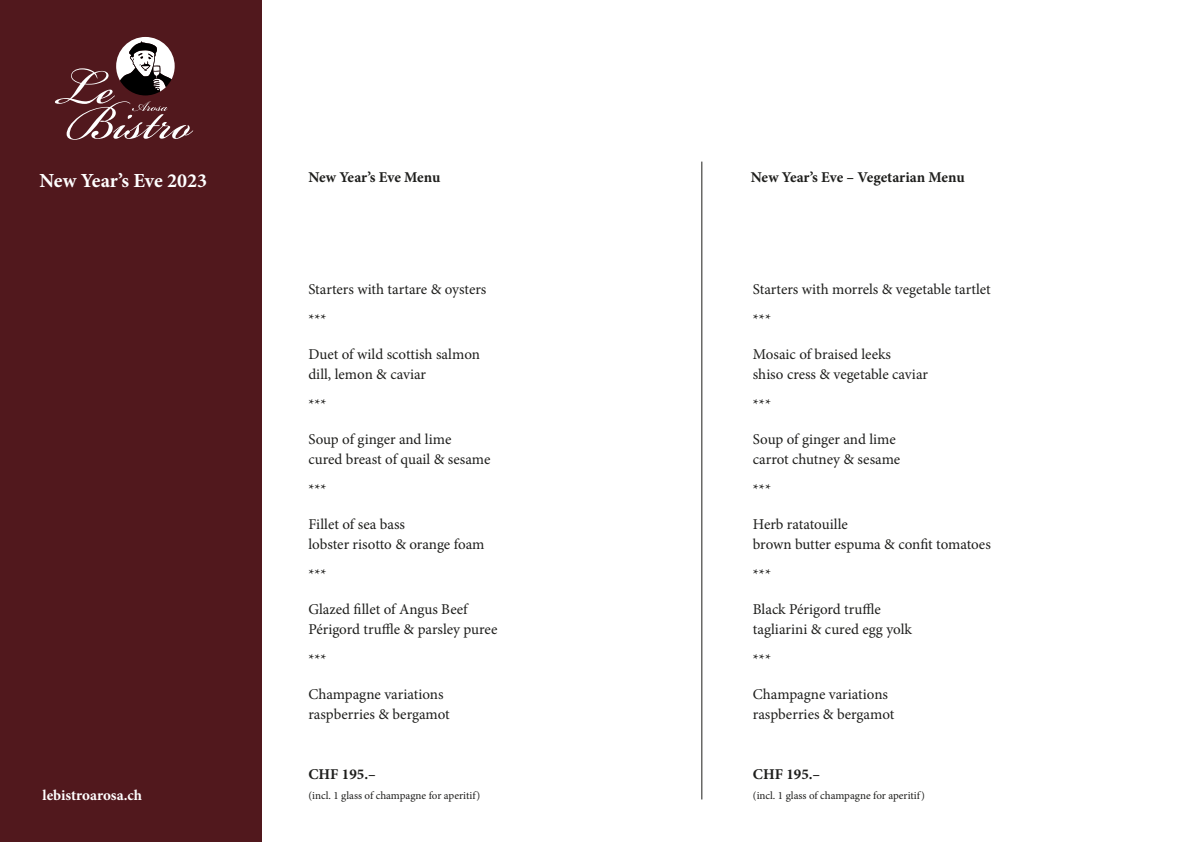
<style>
.page{position:relative;width:1191px;height:842px;background:#fff}
.page>*{position:absolute;margin:0;border:0;box-sizing:border-box;transform-origin:0 0}
.t1{font:700 20px "Minion Pro";color:#fff}
.t2{font:15px/20px "Minion Pro";color:#1e1e1c}
.t3{font:700 15px "Minion Pro";letter-spacing:-.005em;color:#1e1e1c}
.t4{font:700 15px "Minion Pro";letter-spacing:-.005em;color:#fff}
.t5{font:11px "Minion Pro";letter-spacing:-.005em;color:#1e1e1c}
</style>
<div class="page">
<div style="left:0;top:0;width:261px;height:842px;background:#51181d"></div>
<hr style="left:701px;top:162px;width:1px;height:637px;background:#1e1e1c">
<svg style="left:55px;top:37px;width:138px;height:103px"></svg>
<h1 class="t1" style="left:39px;top:167px;width:169px">New Year’s Eve 2023</h1>
<p class="t3" style="left:308px;top:167px;width:133px">New Year’s Eve Menu</p>
<p class="t3" style="left:750px;top:167px;width:215px">New Year’s Eve – Vegetarian Menu</p>
<p class="t2" style="left:308px;top:275px;width:179px;line-height:30px">Starters with tartare &amp; oysters ***</p>
<p class="t2" style="left:308px;top:345px;width:173px">Duet of wild scottish salmon dill, lemon &amp; caviar</p>
<p class="t2" style="left:308px;top:395px;width:20px">***</p>
<p class="t2" style="left:308px;top:430px;width:184px">Soup of ginger and lime<br>cured breast of quail &amp; sesame</p>
<p class="t2" style="left:308px;top:480px;width:20px">***</p>
<p class="t2" style="left:308px;top:515px;width:178px">Fillet of sea bass<br>lobster risotto &amp; orange foam</p>
<p class="t2" style="left:308px;top:565px;width:20px">***</p>
<p class="t2" style="left:308px;top:600px;width:191px">Glazed fillet of Angus Beef<br>Périgord truffle &amp; parsley puree</p>
<p class="t2" style="left:308px;top:650px;width:20px">***</p>
<p class="t2" style="left:308px;top:685px;width:143px">Champagne variations raspberries &amp; bergamot</p>
<p class="t2" style="left:753px;top:275px;width:239px;line-height:30px">Starters with morrels &amp; vegetable tartlet ***</p>
<p class="t2" style="left:753px;top:345px;width:177px">Mosaic of braised leeks<br>shiso cress &amp; vegetable caviar</p>
<p class="t2" style="left:753px;top:395px;width:20px">***</p>
<p class="t2" style="left:753px;top:430px;width:149px">Soup of ginger and lime carrot chutney &amp; sesame</p>
<p class="t2" style="left:753px;top:480px;width:20px">***</p>
<p class="t2" style="left:753px;top:515px;width:239px">Herb ratatouille<br>brown butter espuma &amp; confit tomatoes</p>
<p class="t2" style="left:753px;top:565px;width:20px">***</p>
<p class="t2" style="left:753px;top:600px;width:161px">Black Périgord truffle tagliarini &amp; cured egg yolk</p>
<p class="t2" style="left:753px;top:650px;width:20px">***</p>
<p class="t2" style="left:753px;top:685px;width:143px">Champagne variations raspberries &amp; bergamot</p>
<p class="t3" style="left:308px;top:764px;width:69px">CHF 195.–</p>
<p class="t5" style="left:308px;top:788px;width:173px">(incl. 1 glass of champagne for aperitif)</p>
<p class="t3" style="left:753px;top:764px;width:69px">CHF 195.–</p>
<p class="t4" style="left:43px;top:784px;width:101px">lebistroarosa.ch</p>
<p class="t5" style="left:753px;top:788px;width:173px">(incl. 1 glass of champagne for aperitif)</p>
</div>
